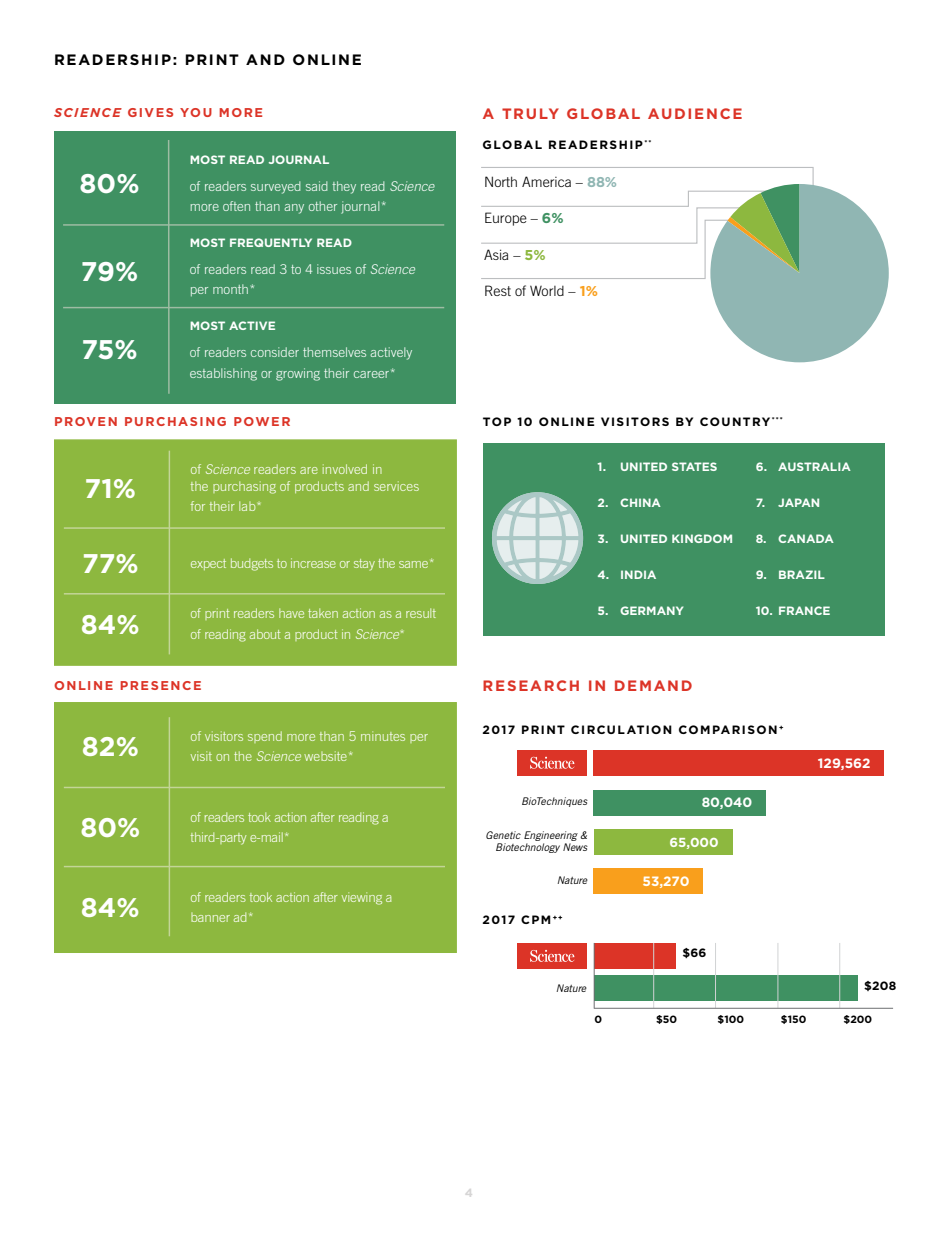
<style>
.page{position:relative;width:945px;height:1242px;background:#fff}
.page>*{position:absolute;margin:0;border:0;box-sizing:border-box;transform-origin:0 0}
.t1{font:700 27px "Gotham";color:#fff}
.t2{font:700 15px "Gotham";letter-spacing:.115em;color:#dc3427}
.t3{font:700 15px "Gotham";letter-spacing:.115em;color:#000}
.t4{font:300 14.25px "Trade Gothic LT Std";color:#000}
.t5{font:300 13.5px/20.2px "Trade Gothic LT Std";color:#fff}
.t6{font:300 13.5px/20.2px "Trade Gothic LT Std";letter-spacing:-.02em;color:#fff}
.t7{font:700 13.5px "Gotham";color:#fff}
.t8{font:700 13.2px "Gotham";color:#fff}
.t9{font:700 12.75px "Gotham";letter-spacing:.12em;color:#dc3427}
.t10{font:700 12px "Gotham";color:#fff}
.t11{font:700 12px "Gotham";letter-spacing:.12em;color:#000}
.t12{font:700 12px "Gotham";color:#d6d5d5}
.t13{font:italic 10.5px/12px "Trade Gothic LT Std";letter-spacing:-.005em;color:#000;text-align:right}
.t14{font:700 10.5px "Gotham";color:#000}
.s1{font-style:italic}
.s2{font-family:"Gotham";font-weight:700;color:#90b6b3}
.s3{font-family:"Gotham";font-weight:700;color:#3f9162}
.s4{font-family:"Gotham";font-weight:700;color:#8db83f}
.s5{font-family:"Gotham";font-weight:700;color:#f99f1c}
</style>
<div class="page">
<div style="left:594px;top:868px;width:109px;height:26px;background:#f99f1c"></div>
<div style="left:518px;top:750px;width:69px;height:26px;background:#dc3427"></div>
<svg style="left:530px;top:757px;width:44px;height:12px"></svg>
<div style="left:594px;top:790px;width:172px;height:25px;background:#3f9162"></div>
<div style="left:594px;top:829px;width:138px;height:26px;background:#8db83f"></div>
<div style="left:594px;top:750px;width:290px;height:26px;background:#dc3427"></div>
<div style="left:594px;top:943px;width:82px;height:26px;background:#dc3427"></div>
<div style="left:594px;top:975px;width:263px;height:26px;background:#3f9162"></div>
<hr style="left:653px;top:943px;width:1px;height:65px;background:#d1d3d4">
<hr style="left:715px;top:943px;width:1px;height:65px;background:#d1d3d4">
<hr style="left:778px;top:943px;width:1px;height:65px;background:#d1d3d4">
<hr style="left:839px;top:943px;width:1px;height:65px;background:#d1d3d4">
<hr style="left:594px;top:943px;width:1px;height:66px;background:#6d6e71">
<hr style="left:594px;top:1008px;width:299px;height:1px;background:#6d6e71">
<div style="left:518px;top:943px;width:69px;height:26px;background:#dc3427"></div>
<svg style="left:530px;top:950px;width:44px;height:12px"></svg>
<svg style="left:481px;top:167px;width:408px;height:195px"></svg>
<div style="left:483px;top:443px;width:401px;height:193px;background:#3f9162"></div>
<svg style="left:492px;top:492px;width:91px;height:92px"></svg>
<div style="left:54px;top:131px;width:401px;height:272px;background:#3f9162"></div>
<hr style="left:168px;top:140px;width:2px;height:254px;background:#9ebca3">
<hr style="left:63px;top:224px;width:381px;height:2px;background:#9ebca3">
<hr style="left:63px;top:307px;width:381px;height:1px;background:#9ebca3">
<div style="left:54px;top:439px;width:403px;height:227px;background:#8db83f;border:2px solid #8db83f"></div>
<hr style="left:169px;top:451px;width:1px;height:203px;background:#c3d597">
<hr style="left:64px;top:527px;width:381px;height:2px;background:#c3d597">
<hr style="left:64px;top:593px;width:381px;height:2px;background:#c3d597">
<div style="left:54px;top:702px;width:403px;height:251px;background:#8db83f"></div>
<hr style="left:169px;top:717px;width:1px;height:219px;background:#c3d597">
<hr style="left:64px;top:787px;width:381px;height:1px;background:#c3d597">
<hr style="left:64px;top:866px;width:381px;height:1px;background:#c3d597">
<p class="t3" style="left:54px;top:51px;width:309px">READERSHIP: PRINT AND ONLINE</p>
<p class="t9" style="left:54px;top:105px;width:211px"><span class="s1">SCIENCE</span> GIVES YOU MORE</p>
<p class="t2" style="left:483px;top:105px;width:261px">A TRULY GLOBAL AUDIENCE</p>
<h1 class="t1" style="left:80px;top:168px;width:61px">80%</h1>
<h1 class="t1" style="left:81px;top:256px;width:59px">79%</h1>
<h1 class="t1" style="left:81px;top:334px;width:58px">75%</h1>
<p class="t10" style="left:190px;top:153px;width:141px">MOST READ JOURNAL</p>
<p class="t5" style="left:190px;top:176px;width:246px">of readers surveyed said they read <span class="s1">Science </span>more often than any other journal*</p>
<p class="t10" style="left:190px;top:236px;width:164px">MOST FREQUENTLY READ</p>
<p class="t5" style="left:190px;top:259px;width:227px">of readers read 3 to 4 issues of <span class="s1">Science </span>per month*</p>
<p class="t10" style="left:190px;top:319px;width:88px">MOST ACTIVE</p>
<p class="t5" style="left:190px;top:342px;width:224px">of readers consider themselves actively establishing or growing their career*</p>
<p class="t9" style="left:54px;top:414px;width:238px">PROVEN PURCHASING POWER</p>
<h1 class="t1" style="left:85px;top:473px;width:53px">71%</h1>
<h1 class="t1" style="left:82px;top:548px;width:58px">77%</h1>
<h1 class="t1" style="left:81px;top:608px;width:60px">84%</h1>
<p class="t5" style="left:191px;top:461px;width:230px;line-height:16.5px">of <span class="s1">Science</span> readers are involved in<br>the purchasing of products and services</p>
<p class="t5" style="left:191px;top:496px;width:74px">for their lab*</p>
<p class="t6" style="left:191px;top:553px;width:246px">expect budgets to increase or stay the same*</p>
<p class="t5" style="left:191px;top:603px;width:247px">of print readers have taken action as a result of reading about a product in <span class="s1">Science</span>*</p>
<p class="t9" style="left:54px;top:678px;width:149px">ONLINE PRESENCE</p>
<h1 class="t1" style="left:82px;top:731px;width:59px">82%</h1>
<p class="t5" style="left:191px;top:725px;width:239px">of visitors spend more than 5 minutes per visit on the <span class="s1">Science</span> website*</p>
<h1 class="t1" style="left:80px;top:812px;width:61px">80%</h1>
<p class="t6" style="left:191px;top:807px;width:200px">of readers took action after reading a third-party e-mail*</p>
<h1 class="t1" style="left:81px;top:892px;width:60px">84%</h1>
<p class="t5" style="left:191px;top:887px;width:204px">of readers took action after viewing a banner ad*</p>
<p class="t11" style="left:483px;top:137px;width:170px">GLOBAL READERSHIP<sup>**</sup></p>
<p class="t4" style="left:484px;top:173px;width:135px">North America – <span class="s2">88%</span></p>
<p class="t4" style="left:484px;top:209px;width:81px">Europe – <span class="s3">6%</span></p>
<p class="t4" style="left:484px;top:247px;width:63px">Asia – <span class="s4">5%</span></p>
<p class="t4" style="left:484px;top:283px;width:115px">Rest of World – <span class="s5">1%</span></p>
<p class="t11" style="left:483px;top:415px;width:301px">TOP 10 ONLINE VISITORS BY COUNTRY<sup>***</sup></p>
<p class="t10" style="left:598px;top:460px;width:121px">1. UNITED STATES</p>
<p class="t10" style="left:598px;top:496px;width:65px">2. CHINA</p>
<p class="t10" style="left:598px;top:532px;width:137px">3. UNITED KINGDOM</p>
<p class="t10" style="left:598px;top:568px;width:60px">4. INDIA</p>
<p class="t10" style="left:598px;top:604px;width:88px">5. GERMANY</p>
<p class="t10" style="left:756px;top:460px;width:97px">6. AUSTRALIA</p>
<p class="t10" style="left:756px;top:496px;width:66px">7. JAPAN</p>
<p class="t10" style="left:756px;top:532px;width:80px">8. CANADA</p>
<p class="t10" style="left:756px;top:568px;width:71px">9. BRAZIL</p>
<p class="t10" style="left:756px;top:604px;width:76px">10. FRANCE</p>
<p class="t2" style="left:483px;top:677px;width:212px">RESEARCH IN DEMAND</p>
<p class="t11" style="left:483px;top:723px;width:302px">2017 PRINT CIRCULATION COMPARISON<sup>+</sup></p>
<p class="t13" style="left:521px;top:796px;width:67px">BioTechniques</p>
<p class="t13" style="left:486px;top:830px;width:103px">Genetic Engineering &amp;<br>Biotechnology News</p>
<p class="t13" style="left:557px;top:874px;width:32px">Nature</p>
<p class="t11" style="left:483px;top:913px;width:81px">2017 CPM<sup>++</sup></p>
<p class="t13" style="left:556px;top:982px;width:32px">Nature</p>
<p class="t7" style="left:702px;top:795px;width:52px">80,040</p>
<p class="t8" style="left:670px;top:834px;width:51px">65,000</p>
<p class="t7" style="left:643px;top:874px;width:48px">53,270</p>
<p class="t11" style="left:682px;top:946px;width:26px">$66</p>
<p class="t7" style="left:818px;top:755px;width:54px">129,562</p>
<p class="t11" style="left:864px;top:979px;width:34px">$208</p>
<p class="t14" style="left:595px;top:1013px;width:9px">0</p>
<p class="t14" style="left:656px;top:1013px;width:23px">$50</p>
<p class="t14" style="left:718px;top:1013px;width:28px">$100</p>
<p class="t14" style="left:781px;top:1013px;width:27px">$150</p>
<p class="t14" style="left:844px;top:1013px;width:30px">$200</p>
<p class="t12" style="left:465px;top:1186px;width:10px">4</p>
</div>
